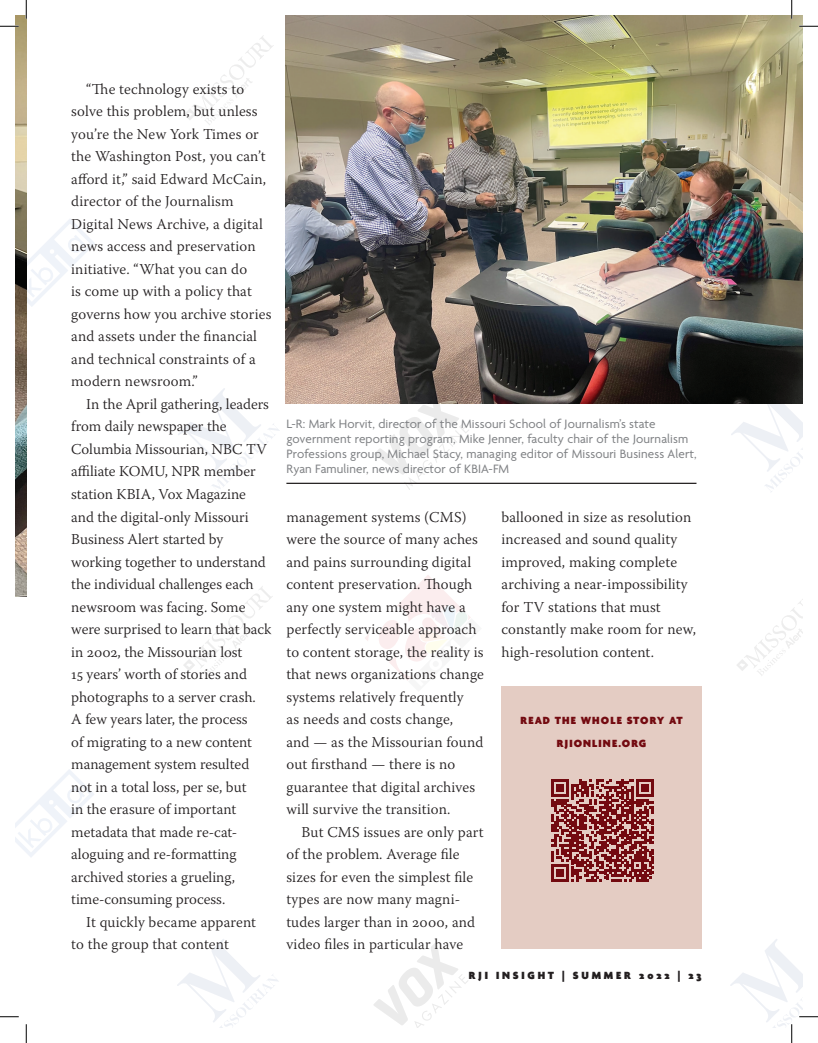
<style>
.page{position:relative;width:818px;height:1043px;background:#fff}
.page>*{position:absolute;margin:0;border:0;box-sizing:border-box;transform-origin:0 0}
.t1{font:300 15px/22.5px "Warnock Pro";letter-spacing:.01em;color:#231f20}
.t2{font:13.12px/15px "Agenda One";letter-spacing:.01em;color:#808285}
.t3{font:900 11.25px/22.5px "Agenda One";letter-spacing:.1em;color:#730a10;text-align:center}
.t4{font:900 11.25px "Agenda One";letter-spacing:.25em;color:#231f20}
</style>
<div class="page">
<svg style="left:26px;top:218px;width:69px;height:89px"></svg>
<svg style="left:184px;top:35px;width:90px;height:90px"></svg>
<svg style="left:178px;top:388px;width:102px;height:104px"></svg>
<svg style="left:374px;top:403px;width:95px;height:87px"></svg>
<svg style="left:730px;top:403px;width:72px;height:89px"></svg>
<svg style="left:15px;top:769px;width:79px;height:88px"></svg>
<svg style="left:183px;top:586px;width:90px;height:90px"></svg>
<svg style="left:177px;top:939px;width:102px;height:89px"></svg>
<svg style="left:365px;top:634px;width:4px;height:7px"></svg>
<svg style="left:379px;top:575px;width:92px;height:106px"></svg>
<svg style="left:737px;top:601px;width:65px;height:75px"></svg>
<svg style="left:374px;top:942px;width:94px;height:86px"></svg>
<div style="left:501px;top:686px;width:200px;height:263px;background:#e4ccc3"></div>
<img style="left:15px;top:15px;width:11px;height:581px">
<svg style="left:551px;top:779px;width:103px;height:102px"></svg>
<img style="left:285px;top:15px;width:517px;height:388px">
<hr style="left:286px;top:482px;width:410px;height:2px;background:#231f20">
<svg style="left:0;top:25px;width:19px;height:2px"></svg>
<svg style="left:799px;top:25px;width:19px;height:2px"></svg>
<svg style="left:0;top:1016px;width:19px;height:1px"></svg>
<svg style="left:25px;top:0;width:2px;height:19px"></svg>
<svg style="left:25px;top:1024px;width:2px;height:18px"></svg>
<svg style="left:790px;top:0;width:2px;height:19px"></svg>
<svg style="left:730px;top:939px;width:88px;height:103px"></svg>
<p class="t1" style="left:71px;top:77px;width:201px;text-indent:15px">“The technology exists to solve this problem, but unless you’re the New York Times or the Washington Post, you can’t afford it,” said Edward McCain, director of the Journalism<br>Digital News Archive, a digital news access and preservation initiative. “What you can do<br>is come up with a policy that governs how you archive stories and assets under the financial and technical constraints of a modern newsroom.”</p>
<p class="t1" style="left:71px;top:392px;width:201px;text-indent:15px">In the April gathering, leaders from daily newspaper the<br>Columbia Missourian, NBC TV affiliate KOMU, NPR member station KBIA, Vox Magazine and the digital-only Missouri<br>Business Alert started by working together to understand the individual challenges each newsroom was facing. Some were surprised to learn that back in 2002, the Missourian lost<br>15 years’ worth of stories and photographs to a server crash.<br>A few years later, the process<br>of migrating to a new content management system resulted not in a total loss, per se, but<br>in the erasure of important metadata that made re-cat&shy;aloguing and re-formatting archived stories a grueling, time-consuming process.</p>
<p class="t1" style="left:71px;top:910px;width:186px;text-indent:15px">It quickly became apparent to the group that content</p>
<p class="t2" style="left:286px;top:416px;width:411px">L-R: Mark Horvit, director of the Missouri School of Journalism’s state government reporting program, Mike Jenner, faculty chair of the Journalism Professions group, Michael Stacy, managing editor of Missouri Business Alert, Ryan Famuliner, news director of KBIA-FM</p>
<p class="t1" style="left:286px;top:505px;width:199px">management systems (CMS) were the source of many aches and pains surrounding digital content preservation. Though any one system might have a perfectly serviceable approach to content storage, the reality is that news organizations change systems relatively frequently<br>as needs and costs change,<br>and — as the Missourian found out firsthand — there is no guarantee that digital archives will survive the transition.</p>
<p class="t1" style="left:286px;top:820px;width:199px;text-indent:15px">But CMS issues are only part of the problem. Average file sizes for even the simplest file types are now many magni&shy;tudes larger than in 2000, and video files in particular have</p>
<p class="t1" style="left:501px;top:505px;width:196px">ballooned in size as resolution increased and sound quality improved, making complete archiving a near-impossibility for TV stations that must constantly make room for new, high-resolution content.</p>
<p class="t3" style="left:520px;top:709px;width:164px">READ THE WHOLE STORY AT<br>RJIONLINE.ORG</p>
<p class="t4" style="left:469px;top:969px;width:234px">RJI INSIGHT | SUMMER 2022 | 23</p>
</div>
